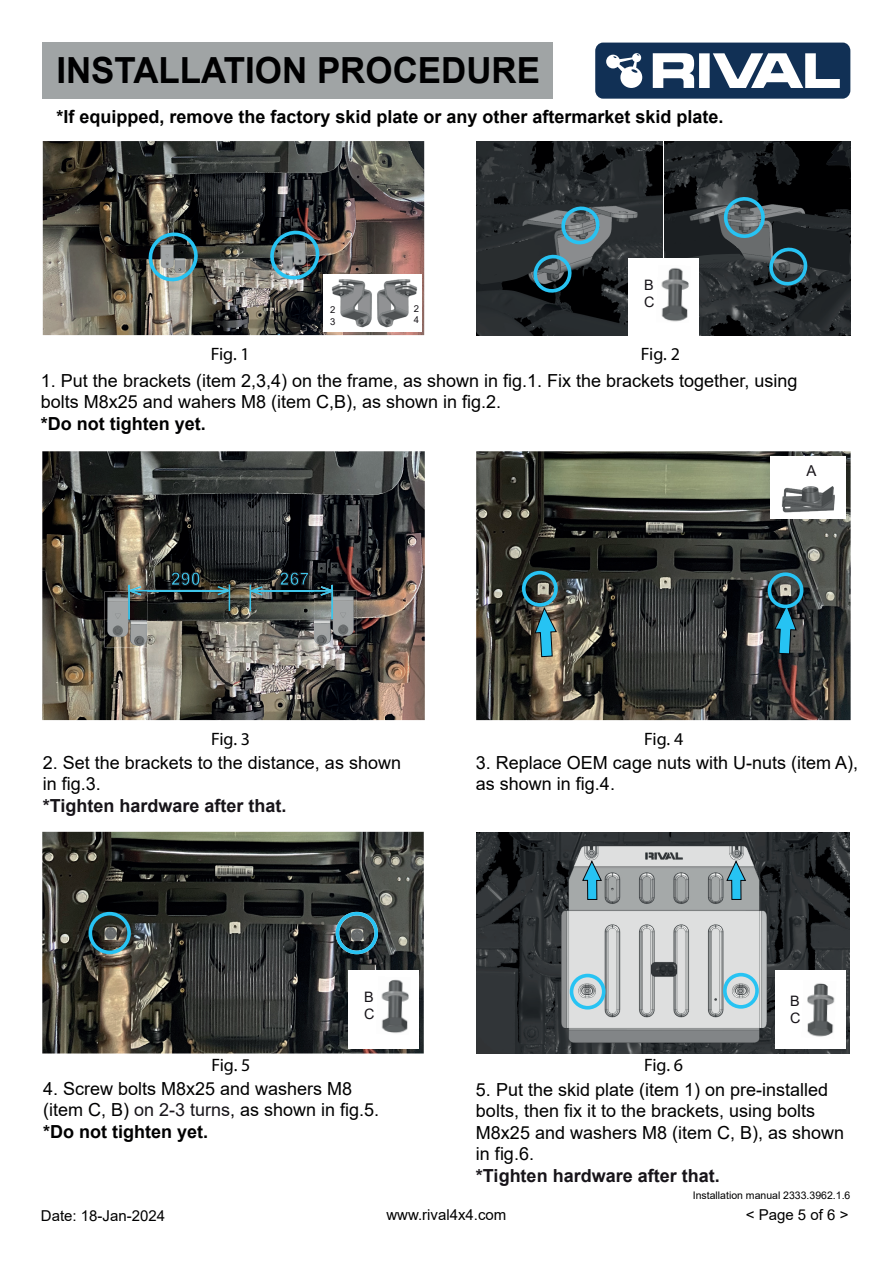
<style>
.page{position:relative;width:893px;height:1263px;background:#fff}
.page>*{position:absolute;margin:0;border:0;box-sizing:border-box;transform-origin:0 0}
.t1{font:700 36px "Arial";color:#000001}
.t2{font:18px/21.6px "Arial";color:#000001}
.t3{font:700 18px "Arial";color:#000001}
.t4{font:700 18px "Arial";color:#171419}
.t5{font:18px "Myriad Pro";letter-spacing:-.015em;color:#000001}
.t6{font:700 18px "Arial";color:#3ec5ea}
.t7{font:15px "Arial";color:#000001}
.t8{font:15px "Arial";color:#171419}
.t9{font:14.4px/17.2px "Arial";color:#171419}
.t10{font:10.5px "Arial";color:#000001}
.t11{font:9.45px/11.4px "Arial";color:#171419}
.s1{color:#171419}
.s2{font-weight:700}
</style>
<div class="page">
<div style="left:595px;top:43px;width:255px;height:56px;background:#113055;border-radius:8px"></div>
<svg style="left:606px;top:53px;width:234px;height:35px"></svg>
<div style="left:43px;top:43px;width:510px;height:56px;background:#a0a4a5"></div>
<img style="left:42px;top:832px;width:382px;height:221px">
<img style="left:42px;top:451px;width:383px;height:269px">
<img style="left:43px;top:141px;width:381px;height:194px">
<img style="left:476px;top:141px;width:186px;height:194px">
<img style="left:476px;top:451px;width:375px;height:269px">
<img style="left:476px;top:832px;width:374px;height:221px">
<svg style="left:726px;top:859px;width:21px;height:41px"></svg>
<svg style="left:577px;top:860px;width:25px;height:92px;background:#a9bfc6"></svg>
<img style="left:665px;top:141px;width:185px;height:194px">
<div style="left:628px;top:258px;width:71px;height:79px;background:#fff"></div>
<img style="left:661px;top:281px;width:27px;height:41px">
<svg style="left:477px;top:202px;width:127px;height:95px;background:#354247"></svg>
<svg style="left:664px;top:192px;width:187px;height:98px;background:#364044"></svg>
<div style="left:323px;top:274px;width:99px;height:58px;background:#fff"></div>
<img style="left:377px;top:279px;width:41px;height:48px">
<img style="left:331px;top:279px;width:41px;height:48px">
<img style="left:269px;top:226px;width:55px;height:59px">
<img style="left:148px;top:227px;width:54px;height:59px">
<hr style="left:128px;top:585px;width:2px;height:34px;background:#3ec5ea">
<hr style="left:251px;top:590px;width:81px;height:2px;background:#3ec5ea">
<hr style="left:129px;top:590px;width:98px;height:1px;background:#3ec5ea">
<svg style="left:216px;top:584px;width:15px;height:27px"></svg>
<svg style="left:249px;top:585px;width:15px;height:26px"></svg>
<div style="left:522px;top:571px;width:36px;height:36px;border:4px solid #27c3f3;border-radius:50%"></div>
<svg style="left:774px;top:604px;width:23px;height:51px"></svg>
<div style="left:768px;top:572px;width:35px;height:36px;border:4px solid #27c3f3;border-radius:50%"></div>
<svg style="left:534px;top:606px;width:23px;height:51px"></svg>
<div style="left:89px;top:912px;width:42px;height:42px;border:4px solid #27c3f3;border-radius:50%"></div>
<div style="left:348px;top:970px;width:71px;height:78px;background:#fff"></div>
<img style="left:381px;top:979px;width:28px;height:54px">
<div style="left:570px;top:974px;width:35px;height:35px;border:4px solid #27c3f3;border-radius:50%"></div>
<div style="left:723px;top:973px;width:36px;height:36px;border:4px solid #27c3f3;border-radius:50%"></div>
<div style="left:775px;top:970px;width:71px;height:78px;background:#fff"></div>
<img style="left:807px;top:983px;width:28px;height:54px">
<img style="left:104px;top:591px;width:43px;height:56px">
<img style="left:128px;top:591px;width:2px;height:28px">
<svg style="left:129px;top:586px;width:13px;height:10px"></svg>
<img style="left:314px;top:591px;width:43px;height:55px">
<img style="left:331px;top:596px;width:2px;height:24px">
<svg style="left:105px;top:927px;width:12px;height:12px"></svg>
<svg style="left:336px;top:912px;width:42px;height:42px;background:#38606c"></svg>
<div style="left:770px;top:456px;width:76px;height:63px;background:#fff"></div>
<img style="left:781px;top:486px;width:54px;height:27px">
<svg style="left:171px;top:572px;width:29px;height:13px"></svg>
<svg style="left:280px;top:572px;width:53px;height:24px"></svg>
<h1 class="t1" style="left:56px;top:45px;width:485px">INSTALLATION PROCEDURE</h1>
<p class="t3" style="left:56px;top:104px;width:669px">*If equipped, remove the factory skid plate or any other aftermarket skid plate.</p>
<p class="t11" style="left:330px;top:304px;width:7px">2<br>3</p>
<p class="t11" style="left:414px;top:303px;width:7px">2<br>4</p>
<p class="t9" style="left:644px;top:276px;width:12px">B<br>C</p>
<p class="t5" style="left:211px;top:343px;width:41px">Fig. 1</p>
<p class="t5" style="left:641px;top:343px;width:41px">Fig. 2</p>
<p class="t2" style="left:41px;top:370px;width:758px">1. Put the brackets (item 2,3,4) on the frame, as shown in fig.1. Fix the brackets together, using bolts М8х25 and wahers М8 (item C,B), as shown in fig.2.</p>
<p class="t3" style="left:41px;top:411px;width:167px">*Do not tighten yet.</p>
<p class="t8" style="left:806px;top:460px;width:12px">А</p>
<p class="t6" style="left:171px;top:566px;width:32px">290</p>
<p class="t6" style="left:279px;top:566px;width:32px">267</p>
<p class="t5" style="left:211px;top:728px;width:41px">Fig. 3</p>
<p class="t2" style="left:43px;top:752px;width:360px">2. Set the brackets to the distancе, as shown in fig.3.</p>
<p class="t4" style="left:43px;top:793px;width:245px">*Tighten hardware after that.</p>
<p class="t5" style="left:644px;top:727px;width:41px">Fig. 4</p>
<p class="t2" style="left:476px;top:751px;width:384px">3. Replace OEM cage nuts with U-nuts (item A), as shown in fig.4.</p>
<p class="t9" style="left:364px;top:988px;width:12px">B<br>C</p>
<p class="t9" style="left:790px;top:992px;width:12px">B<br>C</p>
<p class="t5" style="left:211px;top:1053px;width:41px">Fig. 5</p>
<p class="t2" style="left:43px;top:1077px;width:338px">4. Screw bolts М8х25 and washers М8 (item C, B) <span class="s1">on 2-3 turns</span>, as shown in fig.5. <span class="s2">*Do not tighten yet.</span></p>
<p class="t7" style="left:41px;top:1205px;width:126px">Date: 18-Jan-2024</p>
<p class="t5" style="left:644px;top:1053px;width:41px">Fig. 6</p>
<p class="t2" style="left:476px;top:1078px;width:370px">5. Put the skid plate (item 1) on pre-installed bolts, then fix it to the brackets, using bolts M8х25 and washers М8 (item C, В), as shown in fig.6.</p>
<p class="t4" style="left:476px;top:1163px;width:245px">*Tighten hardware after that.</p>
<p class="t10" style="left:693px;top:1188px;width:159px">Installation manual 2333.3962.1.6</p>
<p class="t7" style="left:386px;top:1204px;width:122px">www.rival4x4.com</p>
<p class="t7" style="left:746px;top:1204px;width:104px">&lt; Page 5 of 6 &gt;</p>
</div>
